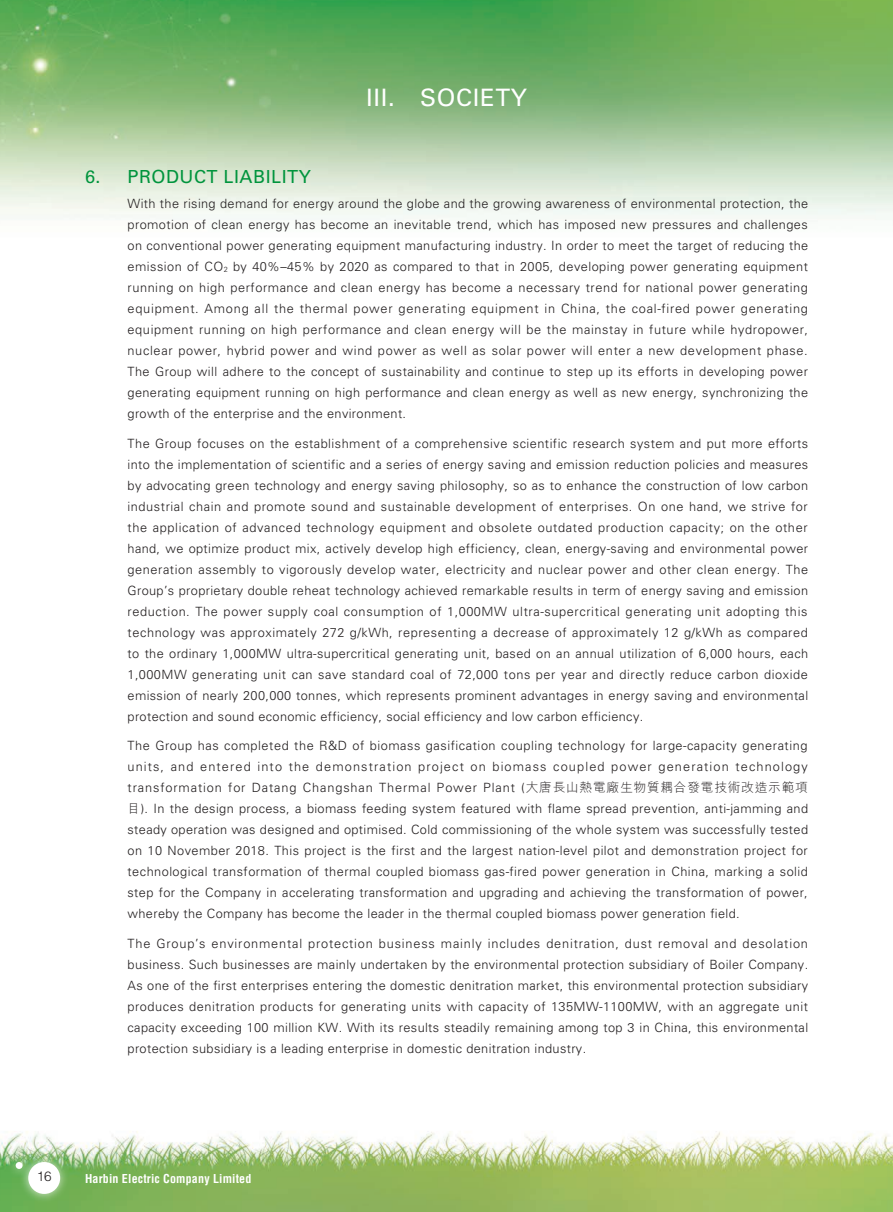
<style>
.page{position:relative;width:893px;height:1212px;background:#fff}
.page>*{position:absolute;margin:0;border:0;box-sizing:border-box;transform-origin:0 0}
.t1{font:24px "Univers LT Std";letter-spacing:.03em;color:#fff}
.t2{font:18px "Univers LT Std";letter-spacing:.03em;color:#00943d}
.t3{font:300 13.5px "Helvetica LT Std";color:#231f20}
.t4{font:300 12.75px/21px "Univers LT Std";letter-spacing:.03em;color:#231f20;text-align:justify}
.t5{font:700 condensed 12px "Helvetica LT Std";letter-spacing:.015em;color:#fff}
.s1{font-size:7.5px}
.s2{font-family:"M Hei HK"}
</style>
<div class="page">
<img style="left:0;top:0;width:893px;height:1212px">
<div style="left:19px;top:1152px;width:51px;height:51px;background:#fff;opacity:.75"></div>
<div style="left:28px;top:1162px;width:32px;height:32px;background:#fff;border-radius:50%"></div>
<div style="left:7px;top:1153px;width:25px;height:25px;background:#fff;opacity:.75"></div>
<div style="left:16px;top:1162px;width:7px;height:7px;background:#fff;border-radius:50%"></div>
<h1 class="t1" style="left:366px;top:84px;width:162px">III. SOCIETY</h1>
<h2 class="t2" style="left:85px;top:166px;width:227px">6. PRODUCT LIABILITY</h2>
<p class="t4" style="left:128px;top:193px;width:682px">With the rising demand for energy around the globe and the growing awareness of environmental protection, the promotion of clean energy has become an inevitable trend, which has imposed new pressures and challenges on conventional power generating equipment manufacturing industry. In order to meet the target of reducing the emission of CO<span class="s1">2</span> by 40%–45% by 2020 as compared to that in 2005, developing power generating equipment running on high performance and clean energy has become a necessary trend for national power generating equipment. Among all the thermal power generating equipment in China, the coal-fired power generating equipment running on high performance and clean energy will be the mainstay in future while hydropower, nuclear power, hybrid power and wind power as well as solar power will enter a new development phase.<br>The Group will adhere to the concept of sustainability and continue to step up its efforts in developing power generating equipment running on high performance and clean energy as well as new energy, synchronizing the growth of the enterprise and the environment.</p>
<p class="t4" style="left:128px;top:433px;width:682px">The Group focuses on the establishment of a comprehensive scientific research system and put more efforts into the implementation of scientific and a series of energy saving and emission reduction policies and measures by advocating green technology and energy saving philosophy, so as to enhance the construction of low carbon industrial chain and promote sound and sustainable development of enterprises. On one hand, we strive for the application of advanced technology equipment and obsolete outdated production capacity; on the other hand, we optimize product mix, actively develop high efficiency, clean, energy-saving and environmental power generation assembly to vigorously develop water, electricity and nuclear power and other clean energy. The Group’s proprietary double reheat technology achieved remarkable results in term of energy saving and emission reduction. The power supply coal consumption of 1,000MW ultra-supercritical generating unit adopting this technology was approximately 272 g/kWh, representing a decrease of approximately 12 g/kWh as compared to the ordinary 1,000MW ultra-supercritical generating unit, based on an annual utilization of 6,000 hours, each 1,000MW generating unit can save standard coal of 72,000 tons per year and directly reduce carbon dioxide emission of nearly 200,000 tonnes, which represents prominent advantages in energy saving and environmental protection and sound economic efficiency, social efficiency and low carbon efficiency.</p>
<p class="t4" style="left:128px;top:735px;width:682px">The Group has completed the R&amp;D of biomass gasification coupling technology for large-capacity generating units, and entered into the demonstration project on biomass coupled power generation technology transformation for Datang Changshan Thermal Power Plant (<span class="s2">大唐長山熱電廠生物質耦合發電技術改造示範項目</span>). In the design process, a biomass feeding system featured with flame spread prevention, anti-jamming and steady operation was designed and optimised. Cold commissioning of the whole system was successfully tested on 10 November 2018. This project is the first and the largest nation-level pilot and demonstration project for technological transformation of thermal coupled biomass gas-fired power generation in China, marking a solid step for the Company in accelerating transformation and upgrading and achieving the transformation of power, whereby the Company has become the leader in the thermal coupled biomass power generation field.</p>
<p class="t4" style="left:128px;top:933px;width:682px">The Group’s environmental protection business mainly includes denitration, dust removal and desolation business. Such businesses are mainly undertaken by the environmental protection subsidiary of Boiler Company.<br>As one of the first enterprises entering the domestic denitration market, this environmental protection subsidiary produces denitration products for generating units with capacity of 135MW-1100MW, with an aggregate unit capacity exceeding 100 million KW. With its results steadily remaining among top 3 in China, this environmental protection subsidiary is a leading enterprise in domestic denitration industry.</p>
<p class="t3" style="left:37px;top:1168px;width:17px">16</p>
<p class="t5" style="left:85px;top:1171px;width:168px">Harbin Electric Company Limited</p>
</div>
